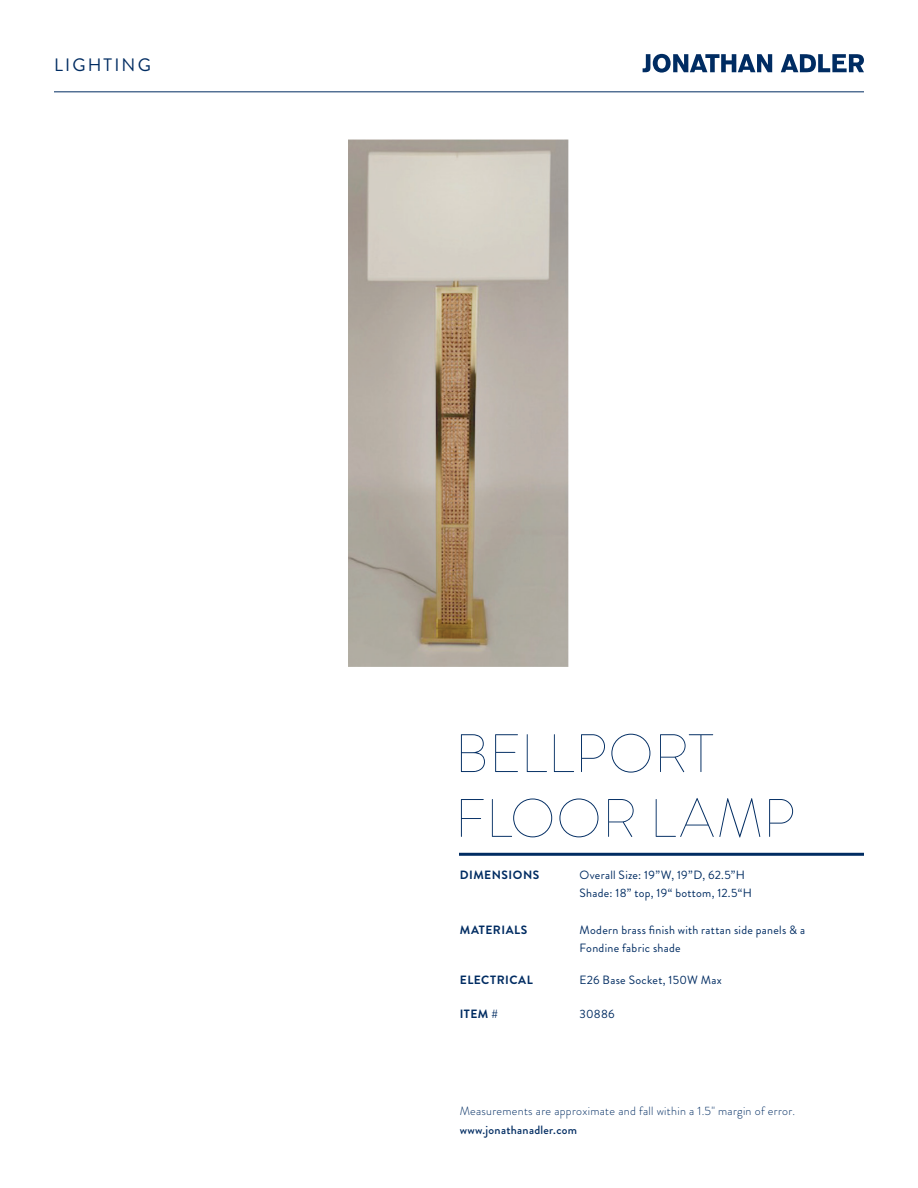
<style>
.page{position:relative;width:918px;height:1188px;background:#fff}
.page>*{position:absolute;margin:0;border:0;box-sizing:border-box;transform-origin:0 0}
.t1{font:100 54px/64.8px "Brandon Grotesque";letter-spacing:.005em;color:#002c62}
.t2{font:18px "Brandon Grotesque";letter-spacing:.12em;color:#002c62}
.t3{font:12px/18px "Brandon Grotesque";letter-spacing:.025em;color:#002c62}
.t4{font:300 12px "Brandon Grotesque";letter-spacing:.025em;color:#002c62}
.t5{font:700 12px "Brandon Grotesque";letter-spacing:.04em;color:#002c62}
.t6{font:500 12px "Brandon Grotesque";letter-spacing:.025em;color:#002c62}
</style>
<div class="page">
<hr style="left:459px;top:853px;width:405px;height:3px;background:#002c62">
<svg style="left:643px;top:54px;width:129px;height:19px"></svg>
<svg style="left:781px;top:54px;width:83px;height:18px"></svg>
<hr style="left:54px;top:92px;width:810px;height:1px;background:#002c62">
<img style="left:349px;top:140px;width:220px;height:527px">
<h2 class="t2" style="left:54px;top:53px;width:98px">LIGHTING</h2>
<h1 class="t1" style="left:455px;top:721px;width:342px">BELLPORT<br>FLOOR LAMP</h1>
<p class="t5" style="left:460px;top:867px;width:81px">DIMENSIONS</p>
<p class="t5" style="left:460px;top:922px;width:69px">MATERIALS</p>
<p class="t5" style="left:460px;top:972px;width:75px">ELECTRICAL</p>
<p class="t5" style="left:460px;top:1006px;width:40px">ITEM #</p>
<p class="t3" style="left:579px;top:866px;width:174px">Overall Size: 19”W, 19”D, 62.5”H<br>Shade: 18” top, 19“ bottom, 12.5“H</p>
<p class="t3" style="left:579px;top:921px;width:227px">Modern brass finish with rattan side panels &amp; a<br>Fondine fabric shade</p>
<p class="t3" style="left:579px;top:972px;width:144px">E26 Base Socket, 150W Max</p>
<p class="t3" style="left:579px;top:1005px;width:37px">30886</p>
<p class="t4" style="left:460px;top:1102px;width:337px">Measurements are approximate and fall within a 1.5" margin of error.</p>
<p class="t6" style="left:460px;top:1122px;width:119px">www.jonathanadler.com</p>
</div>
